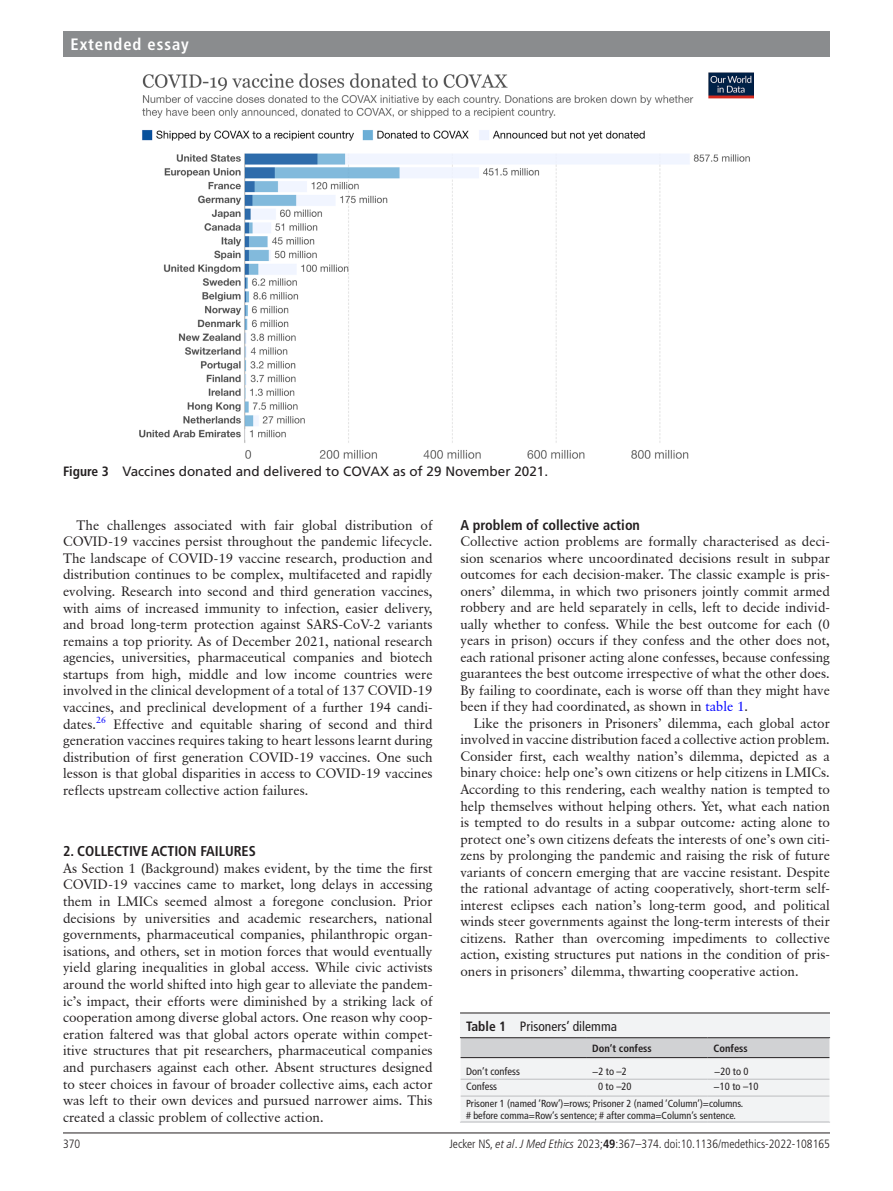
<style>
.page{position:relative;width:893px;height:1191px;background:#fff}
.page>*{position:absolute;margin:0;border:0;box-sizing:border-box;transform-origin:0 0}
.t1{font:700 condensed 16.5px "Frutiger LT Std";letter-spacing:.055em;color:#fff}
.t2{font:700 condensed 14.25px "Frutiger LT Pro";color:#231f20}
.t3{font:13.5px/16.6px "Classical Garamond BT";color:#231f20;text-align:justify}
.t4{font:13.5px "Frutiger LT Std";color:#231f20}
.t5{font:condensed 13.5px "Frutiger LT Pro";color:#231f20}
.t6{font:300 condensed 12px "Frutiger LT Pro";color:#231f20}
.t7{font:condensed 10.5px "Frutiger LT Pro";color:#231f20}
.t8{font:700 condensed 10.5px "Frutiger LT Pro";color:#231f20}
.t9{font:condensed 10.2px/12.3px "Frutiger LT Pro";color:#231f20}
.t10{font:9px "Classical Garamond BT";color:#00f}
.s1{font-weight:700;font-stretch:condensed}
.s2{color:#00f}
.s3{font-style:italic}
.s4{font-weight:700}
</style>
<div class="page">
<hr style="left:63px;top:1132px;width:767px;height:1px;background:#231f20">
<div style="left:63px;top:31px;width:767px;height:25px;background:#8a8c8e"></div>
<img style="left:140px;top:72px;width:613px;height:386px">
<div style="left:460px;top:1013px;width:370px;height:109px;background:#f2f3f4"></div>
<hr style="left:460px;top:1012px;width:370px;height:1px;background:#231f20">
<hr style="left:460px;top:1121px;width:126px;height:1px;background:#bcbdc0">
<hr style="left:586px;top:1121px;width:122px;height:1px;background:#bcbdc0">
<hr style="left:708px;top:1121px;width:122px;height:1px;background:#bcbdc0">
<svg style="left:460px;top:1037px;width:371px;height:60px"></svg>
<p class="t1" style="left:70px;top:34px;width:120px">Extended essay</p>
<p class="t4" style="left:63px;top:463px;width:487px"><span class="s1">Figure 3</span> Vaccines donated and delivered to COVAX as of 29 November 2021.</p>
<p class="t3" style="left:63px;top:516px;width:371px;text-indent:14px">The challenges associated with fair global distribution of COVID-19 vaccines persist throughout the pandemic lifecycle.<br>The landscape of COVID-19 vaccine research, production and distribution continues to be complex, multifaceted and rapidly evolving. Research into second and third generation vaccines, with aims of increased immunity to infection, easier delivery, and broad long-term protection against SARS-CoV-2 variants remains a top priority. As of December 2021, national research agencies, universities, pharmaceutical companies and biotech startups from high, middle and low income countries were involved in the clinical development of a total of 137 COVID-19 vaccines, and preclinical development of a further 194 candi&shy;dates.</p>
<p class="t10" style="left:96px;top:714px;width:11px">26</p>
<p class="t3" style="left:63px;top:715px;width:371px;text-indent:50px">Effective and equitable sharing of second and third generation vaccines requires taking to heart lessons learnt during distribution of first generation COVID-19 vaccines. One such lesson is that global disparities in access to COVID-19 vaccines reflects upstream collective action failures.</p>
<p class="t2" style="left:63px;top:843px;width:194px">2. COLLECTIVE ACTION FAILURES</p>
<p class="t3" style="left:63px;top:859px;width:371px">As Section 1 (Background) makes evident, by the time the first COVID-19 vaccines came to market, long delays in accessing them in LMICs seemed almost a foregone conclusion. Prior decisions by universities and academic researchers, national governments, pharmaceutical companies, philanthropic organ&shy;isations, and others, set in motion forces that would eventually yield glaring inequalities in global access. While civic activists around the world shifted into high gear to alleviate the pandem&shy;ic’s impact, their efforts were diminished by a striking lack of cooperation among diverse global actors. One reason why coop&shy;eration faltered was that global actors operate within compet&shy;itive structures that pit researchers, pharmaceutical companies and purchasers against each other. Absent structures designed to steer choices in favour of broader collective aims, each actor was left to their own devices and pursued narrower aims. This created a classic problem of collective action.</p>
<p class="t2" style="left:460px;top:516px;width:181px">A problem of collective action</p>
<p class="t3" style="left:460px;top:533px;width:371px">Collective action problems are formally characterised as deci&shy;sion scenarios where uncoordinated decisions result in subpar outcomes for each decision-maker. The classic example is pris&shy;oners’ dilemma, in which two prisoners jointly commit armed robbery and are held separately in cells, left to decide individ&shy;ually whether to confess. While the best outcome for each (0 years in prison) occurs if they confess and the other does not, each rational prisoner acting alone confesses, because confessing guarantees the best outcome irrespective of what the other does.<br>By failing to coordinate, each is worse off than they might have been if they had coordinated, as shown in <span class="s2">table 1</span>.</p>
<p class="t3" style="left:460px;top:715px;width:371px;text-indent:14px">Like the prisoners in Prisoners’ dilemma, each global actor involved in vaccine distribution faced a collective action problem.<br>Consider first, each wealthy nation’s dilemma, depicted as a binary choice: help one’s own citizens or help citizens in LMICs.<br>According to this rendering, each wealthy nation is tempted to help themselves without helping others. Yet, what each nation is tempted to do results in a subpar outcome<span class="s3">:</span> acting alone to protect one’s own citizens defeats the interests of one’s own citi&shy;zens by prolonging the pandemic and raising the risk of future variants of concern emerging that are vaccine resistant. Despite the rational advantage of acting cooperatively, short-term self&shy;interest eclipses each nation’s long-term good, and political winds steer governments against the long-term interests of their citizens. Rather than overcoming impediments to collective action, existing structures put nations in the condition of pris&shy;oners in prisoners’ dilemma, thwarting cooperative action.</p>
<p class="t5" style="left:466px;top:1018px;width:152px"><span class="s4">Table 1</span> Prisoners’ dilemma</p>
<p class="t8" style="left:592px;top:1041px;width:61px">Don’t confess</p>
<p class="t8" style="left:714px;top:1041px;width:36px">Confess</p>
<p class="t7" style="left:466px;top:1065px;width:55px">Don’t confess</p>
<p class="t7" style="left:592px;top:1065px;width:36px">−2 to –2</p>
<p class="t7" style="left:714px;top:1065px;width:36px">−20 to 0</p>
<p class="t7" style="left:466px;top:1080px;width:33px">Confess</p>
<p class="t7" style="left:598px;top:1080px;width:35px">0 to –20</p>
<p class="t7" style="left:714px;top:1080px;width:46px">−10 to –10</p>
<p class="t9" style="left:466px;top:1097px;width:279px">Prisoner 1 (named ‘Row’)=rows; Prisoner 2 (named ‘Column’)=columns. # before comma=Row’s sentence; # after comma=Column’s sentence.</p>
<p class="t6" style="left:63px;top:1136px;width:19px">370</p>
<p class="t6" style="left:449px;top:1136px;width:382px">Jecker NS, <span class="s3">et al</span>. <span class="s3">J Med Ethics</span> 2023;<span class="s4">49</span>:367–374. doi:10.1136/medethics-2022-108165</p>
</div>
